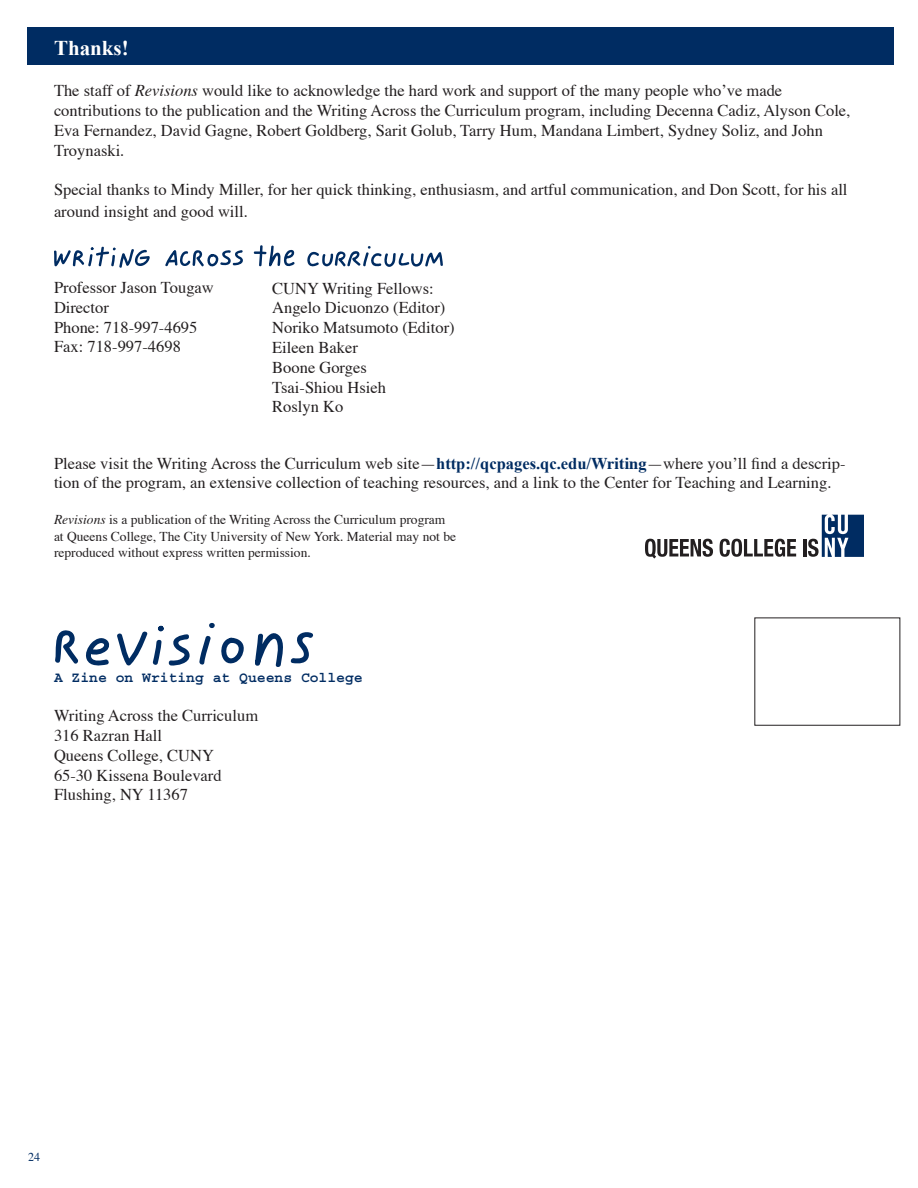
<style>
.page{position:relative;width:918px;height:1188px;background:#fff}
.page>*{position:absolute;margin:0;border:0;box-sizing:border-box;transform-origin:0 0}
.t1{font:700 21px "Times New Roman";color:#fff}
.t2{font:16.5px/19.8px "Times";color:#231f20}
.t3{font:700 14.7px "Courier";color:#002c62}
.t4{font:13.5px/16.2px "Times";color:#231f20}
.t5{font:12px "Times";color:#002c62}
.s1{font-style:italic}
.s2{font-family:"Times New Roman";font-weight:700;color:#002c62}
.s3{font-weight:700;color:#002c62}
</style>
<div class="page">
<svg style="left:199px;top:635px;width:45px;height:30px"></svg>
<svg style="left:209px;top:623px;width:6px;height:5px"></svg>
<svg style="left:117px;top:625px;width:73px;height:41px"></svg>
<svg style="left:55px;top:630px;width:55px;height:36px"></svg>
<svg style="left:255px;top:632px;width:59px;height:35px"></svg>
<div style="left:27px;top:27px;width:866px;height:38px;background:#002c62"></div>
<svg style="left:253px;top:245px;width:42px;height:22px"></svg>
<svg style="left:307px;top:246px;width:136px;height:21px"></svg>
<svg style="left:54px;top:246px;width:96px;height:22px"></svg>
<svg style="left:165px;top:250px;width:78px;height:17px"></svg>
<svg style="left:645px;top:539px;width:68px;height:20px"></svg>
<svg style="left:720px;top:539px;width:76px;height:18px"></svg>
<hr style="left:803px;top:539px;width:3px;height:17px;background:#231f20">
<svg style="left:808px;top:515px;width:56px;height:42px"></svg>
<p class="t1" style="left:54px;top:36px;width:76px">Thanks!</p>
<p class="t2" style="left:54px;top:79px;width:798px">The staff of <span class="s1">Revisions</span> would like to acknowledge the hard work and support of the many people who’ve made contributions to the publication and the Writing Across the Curriculum program, including Decenna Cadiz, Alyson Cole, Eva Fernandez, David Gagne, Robert Goldberg, Sarit Golub, Tarry Hum, Mandana Limbert, Sydney Soliz, and John Troynaski.</p>
<p class="t2" style="left:54px;top:177px;width:795px;line-height:21.6px">Special thanks to Mindy Miller, for her quick thinking, enthusiasm, and artful communication, and Don Scott, for his all around insight and good will.</p>
<p class="t2" style="left:54px;top:276px;width:161px">Professor Jason Tougaw<br>Director<br>Phone: 71 8-997-4695<br>Fax: 71 8-997-4698</p>
<p class="t2" style="left:272px;top:277px;width:184px">CUNY Writing Fellows:<br>Angelo Dicuonzo (Editor)<br>Noriko Matsumoto (Editor)<br>Eileen Baker<br>Boone Gorges<br>Tsai-Shiou Hsieh<br>Roslyn Ko</p>
<p class="t2" style="left:54px;top:452px;width:793px">Please visit the Writing Across the Curriculum web site—<span class="s2">http://qcpages.qc.edu/</span><span class="s3">Writing</span>—where you’ll find a descrip&shy;tion of the program, an extensive collection of teaching resources, and a link to the Center for Teaching and Learning.</p>
<p class="t4" style="left:54px;top:511px;width:404px"><span class="s1">Revisions</span> is a publication of the Writing Across the Curriculum program at Queens College, The City University of New York. Material may not be reproduced without express written permission.</p>
<p class="t3" style="left:54px;top:670px;width:310px">A Zine on Writing at Queens College</p>
<p class="t2" style="left:54px;top:704px;width:206px">Writing Across the Curriculum<br>31 6 Razran Hall<br>Queens College, CUNY<br>65-30 Kissena Boulevard<br>Flushing, NY 11 367</p>
<p class="t5" style="left:28px;top:1146px;width:13px">24</p>
</div>
